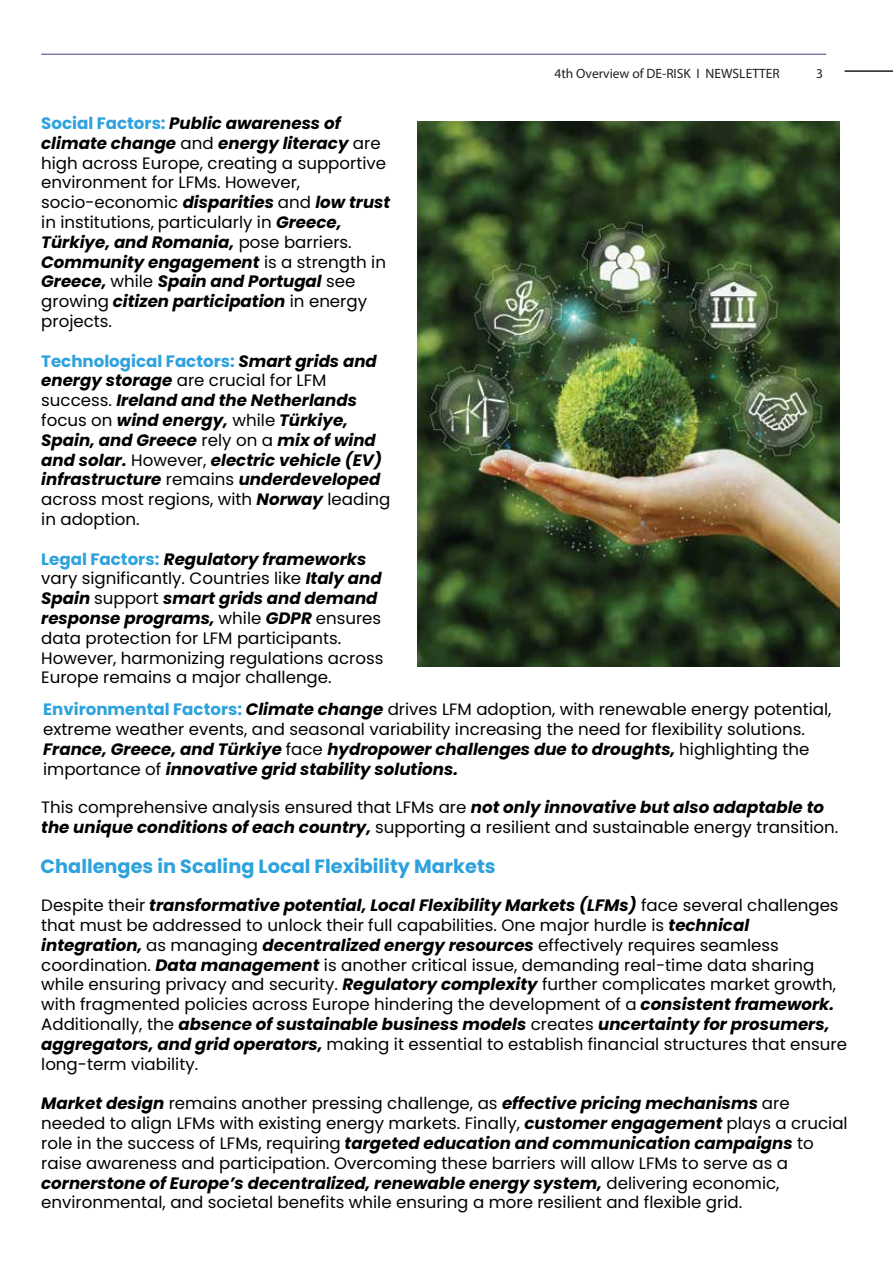
<style>
.page{position:relative;width:893px;height:1263px;background:#fff}
.page>*{position:absolute;margin:0;border:0;box-sizing:border-box;transform-origin:0 0}
.t1{font:700 19.2px "Poppins";color:#2da2dc}
.t2{font:16.5px/19.8px "Poppins";color:#000}
.t3{font:italic 700 16.5px/19.8px "Poppins";color:#000}
.t4{font:13.5px "Myriad Pro";color:#231f20}
.s1{font-weight:700;color:#2da2dc}
.s2{font-weight:700;font-style:italic}
.s3{font-style:normal;color:#2da2dc}
.s4{font-weight:400;font-style:normal}
</style>
<div class="page">
<hr style="left:41px;top:54px;width:785px;height:1px;background:#443f76">
<hr style="left:844px;top:70px;width:49px;height:2px;background:#231f20">
<img style="left:417px;top:122px;width:422px;height:545px">
<p class="t2" style="left:41px;top:113px;width:351px"><span class="s1">Social Factors:</span> <span class="s2">Public awareness of climate change</span> and <span class="s2">energy literacy</span> are high across Europe, creating a supportive environment for LFMs. However, socio-economic <span class="s2">disparities</span> and <span class="s2">low trust </span>in institutions, particularly in <span class="s2">Greece, Türkiye, and Romania,</span> pose barriers.<br><span class="s2">Community engagement</span> is a strength in <span class="s2">Greece,</span> while <span class="s2">Spain and Portugal</span> see growing <span class="s2">citizen participation</span> in energy projects.</p>
<p class="t3" style="left:41px;top:351px;width:351px"><span class="s3">Technological Factors:</span> Smart grids and energy storage <span class="s4">are crucial for LFM success.</span> Ireland and the Netherlands <span class="s4">focus on</span> wind energy, <span class="s4">while</span> Türkiye, Spain, and Greece <span class="s4">rely on a</span> mix of wind and solar. <span class="s4">However,</span> electric vehicle (EV) infrastructure <span class="s4">remains</span> underdeveloped <span class="s4">across most regions, with</span> Norway <span class="s4">leading in adoption.</span></p>
<p class="t2" style="left:41px;top:549px;width:344px"><span class="s1">Legal Factors:</span> <span class="s2">Regulatory frameworks </span>vary significantly. Countries like <span class="s2">Italy and Spain</span> support <span class="s2">smart grids and demand response programs,</span> while <span class="s2">GDPR</span> ensures data protection for LFM participants.<br>However, harmonizing regulations across Europe remains a major challenge.</p>
<p class="t4" style="left:554px;top:65px;width:227px">4th Overview of DE-RISK I NEWSLETTER</p>
<p class="t4" style="left:816px;top:65px;width:8px">3</p>
<p class="t2" style="left:43px;top:700px;width:790px"><span class="s1">Environmental Factors:</span> <span class="s2">Climate change</span> drives LFM adoption, with renewable energy potential, extreme weather events, and seasonal variability increasing the need for flexibility solutions.<br><span class="s2">France, Greece, and Türkiye</span> face <span class="s2">hydropower challenges due to droughts,</span> highlighting the importance of <span class="s2">innovative grid stability solutions.</span></p>
<p class="t2" style="left:41px;top:797px;width:798px">This comprehensive analysis ensured that LFMs are <span class="s2">not only innovative but also adaptable to the unique conditions of each country,</span> supporting a resilient and sustainable energy transition.</p>
<p class="t1" style="left:41px;top:855px;width:457px">Challenges in Scaling Local Flexibility Markets</p>
<p class="t2" style="left:41px;top:896px;width:807px">Despite their <span class="s2">transformative potential, Local Flexibility Markets (LFMs)</span> face several challenges that must be addressed to unlock their full capabilities. One major hurdle is <span class="s2">technical integration,</span> as managing <span class="s2">decentralized energy resources</span> effectively requires seamless coordination. <span class="s2">Data management</span> is another critical issue, demanding real-time data sharing while ensuring privacy and security. <span class="s2">Regulatory complexity</span> further complicates market growth, with fragmented policies across Europe hindering the development of a <span class="s2">consistent framework.<br></span>Additionally, the <span class="s2">absence of sustainable business models</span> creates <span class="s2">uncertainty for prosumers, aggregators, and grid operators,</span> making it essential to establish financial structures that ensure long-term viability.</p>
<p class="t2" style="left:41px;top:1094px;width:808px"><span class="s2">Market design</span> remains another pressing challenge, as <span class="s2">effective pricing mechanisms</span> are needed to align LFMs with existing energy markets. Finally, <span class="s2">customer engagement</span> plays a crucial role in the success of LFMs, requiring <span class="s2">targeted education and communication campaigns</span> to raise awareness and participation. Overcoming these barriers will allow LFMs to serve as a <span class="s2">cornerstone of Europe’s decentralized, renewable energy system,</span> delivering economic, environmental, and societal benefits while ensuring a more resilient and flexible grid.</p>
</div>
